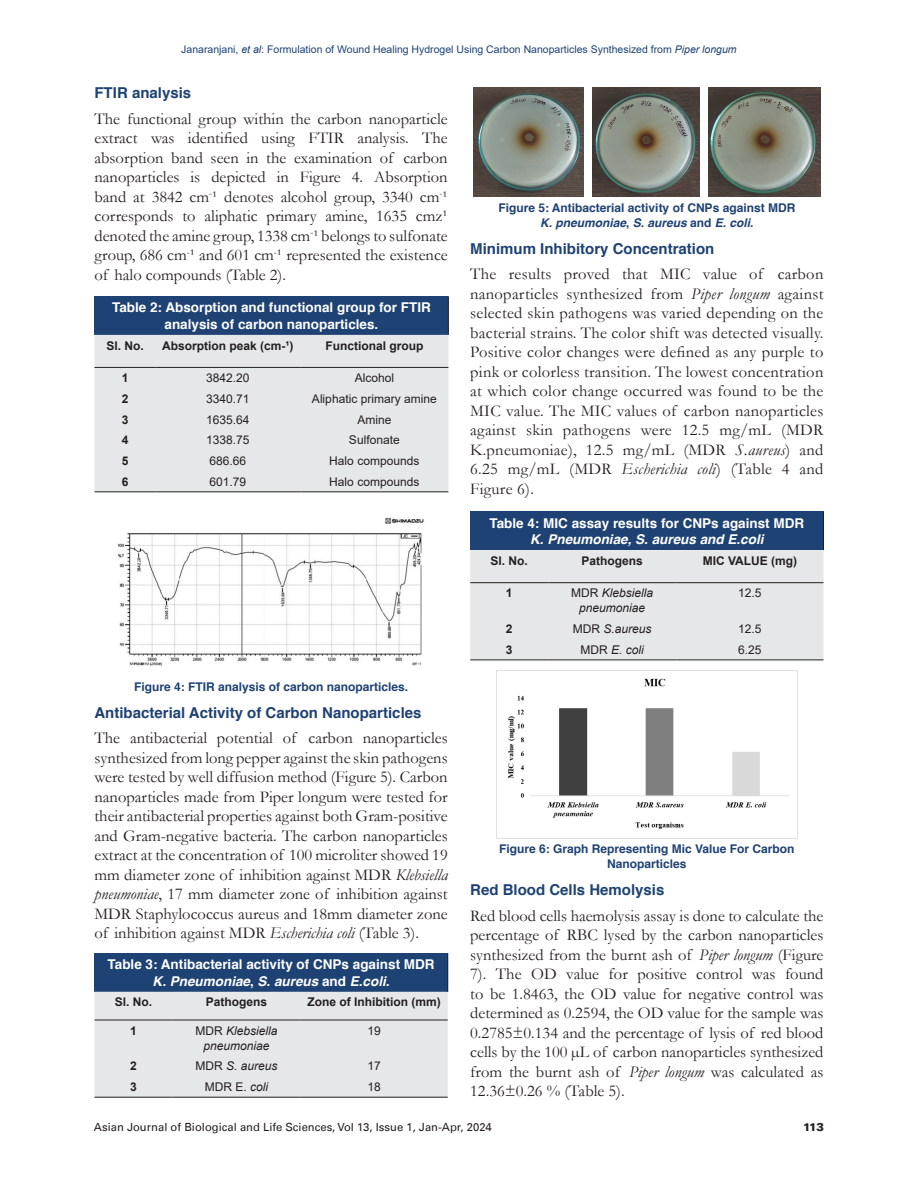
<style>
.page{position:relative;width:918px;height:1188px;background:#fff}
.page>*{position:absolute;margin:0;border:0;box-sizing:border-box;transform-origin:0 0}
.Body_Text{font:16.5px/19.5px "Garamond";color:#231f20;text-align:justify}
.t1{font:700 15px "Helvetica";color:#1e4273}
.Table_Caption{font:700 13.5px/16.5px "Helvetica";color:#fff;text-align:center}
.Table_Caption-2{font:italic 700 13.5px "Helvetica";color:#fff}
.Fig_caption{font:700 12px/15px "Helvetica";color:#1e4273;text-align:center}
.Tb_Txt{font:12px "Arial";color:#231f20}
.TCH{font:700 12px "Arial";color:#231f20}
.Tb_Txt-2{font:italic 12px/15px "Arial";color:#231f20;text-align:center}
.Fig_caption-2{font:italic 700 12px "Helvetica";color:#1e4273}
.Tb_Txt-3{font:700 12px "Arial";color:#231f20}
.t2{font:11.25px "Univers LT";color:#231f20}
.t3{font:900 11.25px "Univers LT";color:#231f20}
.t4{font:10.5px "Arial";color:#1e4273}
.s1{font-style:italic}
.s2{font-style:normal}
</style>
<div class="page">
<div style="left:94px;top:296px;width:354px;height:39px;background:#1e4273"></div>
<div style="left:94px;top:335px;width:354px;height:156px;background:#e6e7e9"></div>
<hr style="left:448px;top:296px;width:1px;height:39px;background:#231f20">
<hr style="left:94px;top:367px;width:62px;height:1px;background:#231f20">
<hr style="left:156px;top:367px;width:144px;height:1px;background:#231f20">
<hr style="left:300px;top:367px;width:148px;height:1px;background:#231f20">
<hr style="left:94px;top:491px;width:62px;height:1px;background:#231f20">
<hr style="left:156px;top:491px;width:144px;height:1px;background:#231f20">
<hr style="left:300px;top:491px;width:148px;height:1px;background:#231f20">
<img style="left:118px;top:517px;width:306px;height:149px">
<div style="left:94px;top:953px;width:354px;height:39px;background:#1e4273"></div>
<div style="left:94px;top:992px;width:354px;height:105px;background:#e6e7e9"></div>
<hr style="left:448px;top:953px;width:1px;height:39px;background:#231f20">
<hr style="left:94px;top:1020px;width:78px;height:1px;background:#231f20">
<hr style="left:172px;top:1020px;width:129px;height:1px;background:#231f20">
<hr style="left:301px;top:1020px;width:147px;height:1px;background:#231f20">
<hr style="left:94px;top:1097px;width:78px;height:1px;background:#231f20">
<hr style="left:172px;top:1097px;width:129px;height:1px;background:#231f20">
<hr style="left:301px;top:1097px;width:147px;height:1px;background:#231f20">
<img style="left:473px;top:88px;width:110px;height:109px">
<img style="left:593px;top:87px;width:107px;height:110px">
<img style="left:709px;top:87px;width:112px;height:110px">
<div style="left:470px;top:512px;width:354px;height:38px;background:#1e4273"></div>
<div style="left:470px;top:550px;width:354px;height:110px;background:#e6e7e9"></div>
<hr style="left:823px;top:512px;width:1px;height:38px;background:#231f20">
<hr style="left:470px;top:582px;width:78px;height:1px;background:#231f20">
<hr style="left:548px;top:582px;width:128px;height:1px;background:#231f20">
<hr style="left:676px;top:582px;width:148px;height:1px;background:#231f20">
<hr style="left:470px;top:660px;width:78px;height:1px;background:#231f20">
<hr style="left:548px;top:660px;width:128px;height:1px;background:#231f20">
<hr style="left:676px;top:660px;width:148px;height:1px;background:#231f20">
<img style="left:508px;top:678px;width:281px;height:151px">
<p class="t4" style="left:181px;top:42px;width:557px">Janaranjani, <span class="s1">et al</span>: Formulation of Wound Healing Hydrogel Using Carbon Nanoparticles Synthesized from <span class="s1">Piper longum</span></p>
<h2 class="t1" style="left:94px;top:81px;width:98px">FTIR analysis</h2>
<p class="Body_Text" style="left:94px;top:108px;width:355px">The functional group within the carbon nanoparticle extract was identified using FTIR analysis. The absorption band seen in the examination of carbon nanoparticles is depicted in Figure 4. Absorption band at 3842 cm<sup>-</sup>¹ denotes alcohol group, 3340 cm<sup>-</sup>¹ corresponds to aliphatic primary amine, 1635 cmz¹ denoted the amine group, 1338 cm<sup>-</sup>¹ belongs to sulfonate group, 686 cm<sup>-</sup>¹ and 601 cm<sup>-</sup>¹ represented the existence of halo compounds (Table 2).</p>
<p class="Table_Caption" style="left:112px;top:300px;width:320px">Table 2: Absorption and functional group for FTIR analysis of carbon nanoparticles.</p>
<p class="TCH" style="left:106px;top:337px;width:39px">Sl. No.</p>
<p class="TCH" style="left:162px;top:337px;width:133px">Absorption peak (cm-¹)</p>
<p class="TCH" style="left:325px;top:337px;width:100px">Functional group</p>
<p class="Tb_Txt-3" style="left:122px;top:369px;width:8px">1</p>
<p class="Tb_Txt" style="left:206px;top:370px;width:45px">3842.20</p>
<p class="Tb_Txt" style="left:355px;top:370px;width:41px">Alcohol</p>
<p class="Tb_Txt-3" style="left:122px;top:390px;width:8px">2</p>
<p class="Tb_Txt" style="left:206px;top:390px;width:45px">3340.71</p>
<p class="Tb_Txt" style="left:312px;top:390px;width:126px">Aliphatic primary amine</p>
<p class="Tb_Txt-3" style="left:122px;top:411px;width:8px">3</p>
<p class="Tb_Txt" style="left:206px;top:411px;width:45px">1635.64</p>
<p class="Tb_Txt" style="left:357px;top:411px;width:36px">Amine</p>
<p class="Tb_Txt-3" style="left:122px;top:432px;width:8px">4</p>
<p class="Tb_Txt" style="left:206px;top:432px;width:45px">1338.75</p>
<p class="Tb_Txt" style="left:349px;top:432px;width:52px">Sulfonate</p>
<p class="Tb_Txt-3" style="left:122px;top:452px;width:8px">5</p>
<p class="Tb_Txt" style="left:210px;top:453px;width:38px">686.66</p>
<p class="Tb_Txt" style="left:329px;top:453px;width:92px">Halo compounds</p>
<p class="Tb_Txt-3" style="left:122px;top:473px;width:8px">6</p>
<p class="Tb_Txt" style="left:210px;top:473px;width:38px">601.79</p>
<p class="Tb_Txt" style="left:329px;top:473px;width:92px">Halo compounds</p>
<p class="Fig_caption" style="left:134px;top:679px;width:276px">Figure 4: FTIR analysis of carbon nanoparticles.</p>
<h2 class="t1" style="left:94px;top:700px;width:329px">Antibacterial Activity of Carbon Nanoparticles</h2>
<p class="Body_Text" style="left:94px;top:728px;width:355px">The antibacterial potential of carbon nanoparticles synthesized from long pepper against the skin pathogens were tested by well diffusion method (Figure 5). Carbon nanoparticles made from Piper longum were tested for their antibacterial properties against both Gram-positive and Gram-negative bacteria. The carbon nanoparticles extract at the concentration of 100 microliter showed 19 mm diameter zone of inhibition against MDR <span class="s1">Klebsiella pneumoniae</span>, 17 mm diameter zone of inhibition against MDR Staphylococcus aureus and 18mm diameter zone of inhibition against MDR <span class="s1">Escherichia coli</span> (Table 3).</p>
<p class="Table_Caption" style="left:108px;top:956px;width:329px">Table 3: Antibacterial activity of CNPs against MDR</p>
<p class="Table_Caption-2" style="left:153px;top:970px;width:239px">K. Pneumoniae<span class="s2">,</span> S. aureus <span class="s2">and</span> E.coli.</p>
<p class="TCH" style="left:115px;top:994px;width:39px">Sl. No.</p>
<p class="TCH" style="left:206px;top:994px;width:63px">Pathogens</p>
<p class="TCH" style="left:308px;top:994px;width:135px">Zone of Inhibition (mm)</p>
<p class="Tb_Txt-3" style="left:130px;top:1022px;width:8px">1</p>
<p class="Tb_Txt-2" style="left:196px;top:1023px;width:84px"><span class="s2">MDR</span> Klebsiella pneumoniae</p>
<p class="Tb_Txt" style="left:368px;top:1022px;width:15px">19</p>
<p class="Tb_Txt-3" style="left:130px;top:1058px;width:8px">2</p>
<p class="Tb_Txt-2" style="left:196px;top:1059px;width:84px"><span class="s2">MDR</span> S. aureus</p>
<p class="Tb_Txt" style="left:368px;top:1058px;width:15px">17</p>
<p class="Tb_Txt-3" style="left:130px;top:1079px;width:8px">3</p>
<p class="Tb_Txt" style="left:205px;top:1079px;width:65px">MDR E. <span class="s1">coli</span></p>
<p class="Tb_Txt" style="left:368px;top:1079px;width:15px">18</p>
<p class="Fig_caption" style="left:498px;top:200px;width:298px">Figure 5: Antibacterial activity of CNPs against MDR</p>
<p class="Fig_caption-2" style="left:540px;top:212px;width:215px">K. pneumoniae<span class="s2">,</span> S. aureus <span class="s2">and</span> E. coli<span class="s2">.</span></p>
<h2 class="t1" style="left:470px;top:236px;width:246px">Minimum Inhibitory Concentration</h2>
<p class="Body_Text" style="left:470px;top:264px;width:355px">The results proved that MIC value of carbon nanoparticles synthesized from <span class="s1">Piper longum</span> against selected skin pathogens was varied depending on the bacterial strains. The color shift was detected visually.<br>Positive color changes were defined as any purple to pink or colorless transition. The lowest concentration at which color change occurred was found to be the MIC value. The MIC values of carbon nanoparticles against skin pathogens were 12.5 mg/mL (MDR K.pneumoniae), 12.5 mg/mL (MDR <span class="s1">S.aureus</span>) and 6.25 mg/mL (MDR <span class="s1">Escherichia coli</span>) (Table 4 and Figure 6).</p>
<p class="Table_Caption" style="left:489px;top:515px;width:316px">Table 4: MIC assay results for CNPs against MDR</p>
<p class="Table_Caption-2" style="left:530px;top:528px;width:235px">K. Pneumoniae, S. aureus and E.coli</p>
<p class="TCH" style="left:491px;top:552px;width:39px">Sl. No.</p>
<p class="TCH" style="left:582px;top:552px;width:63px">Pathogens</p>
<p class="TCH" style="left:703px;top:552px;width:96px">MIC VALUE (mg)</p>
<p class="Tb_Txt-3" style="left:506px;top:585px;width:8px">1</p>
<p class="Tb_Txt-2" style="left:571px;top:586px;width:84px"><span class="s2">MDR</span> Klebsiella pneumoniae</p>
<p class="Tb_Txt" style="left:738px;top:585px;width:25px">12.5</p>
<p class="Tb_Txt-3" style="left:506px;top:620px;width:8px">2</p>
<p class="Tb_Txt-2" style="left:573px;top:622px;width:80px"><span class="s2">MDR</span> S.aureus</p>
<p class="Tb_Txt" style="left:738px;top:621px;width:25px">12.5</p>
<p class="Tb_Txt-3" style="left:506px;top:641px;width:8px">3</p>
<p class="Tb_Txt-2" style="left:581px;top:642px;width:65px"><span class="s2">MDR</span> E. coli</p>
<p class="Tb_Txt" style="left:738px;top:641px;width:25px">6.25</p>
<p class="Fig_caption" style="left:499px;top:842px;width:297px">Figure 6: Graph Representing Mic Value For Carbon<br>Nanoparticles</p>
<h2 class="t1" style="left:470px;top:878px;width:196px">Red Blood Cells Hemolysis</h2>
<p class="Body_Text" style="left:470px;top:905px;width:355px">Red blood cells haemolysis assay is done to calculate the percentage of RBC lysed by the carbon nanoparticles synthesized from the burnt ash of <span class="s1">Piper longum</span> (Figure 7). The OD value for positive control was found to be 1.8463, the OD value for negative control was determined as 0.2594, the OD value for the sample was 0.2785±0.134 and the percentage of lysis of red blood cells by the 100 µL of carbon nanoparticles synthesized from the burnt ash of <span class="s1">Piper longum</span> was calculated as 12.36±0.26 % (Table 5).</p>
<p class="t2" style="left:94px;top:1120px;width:399px">Asian Journal of Biological and Life Sciences, Vol 13, Issue 1, Jan-Apr, 2024</p>
<p class="t3" style="left:803px;top:1120px;width:22px">113</p>
</div>
